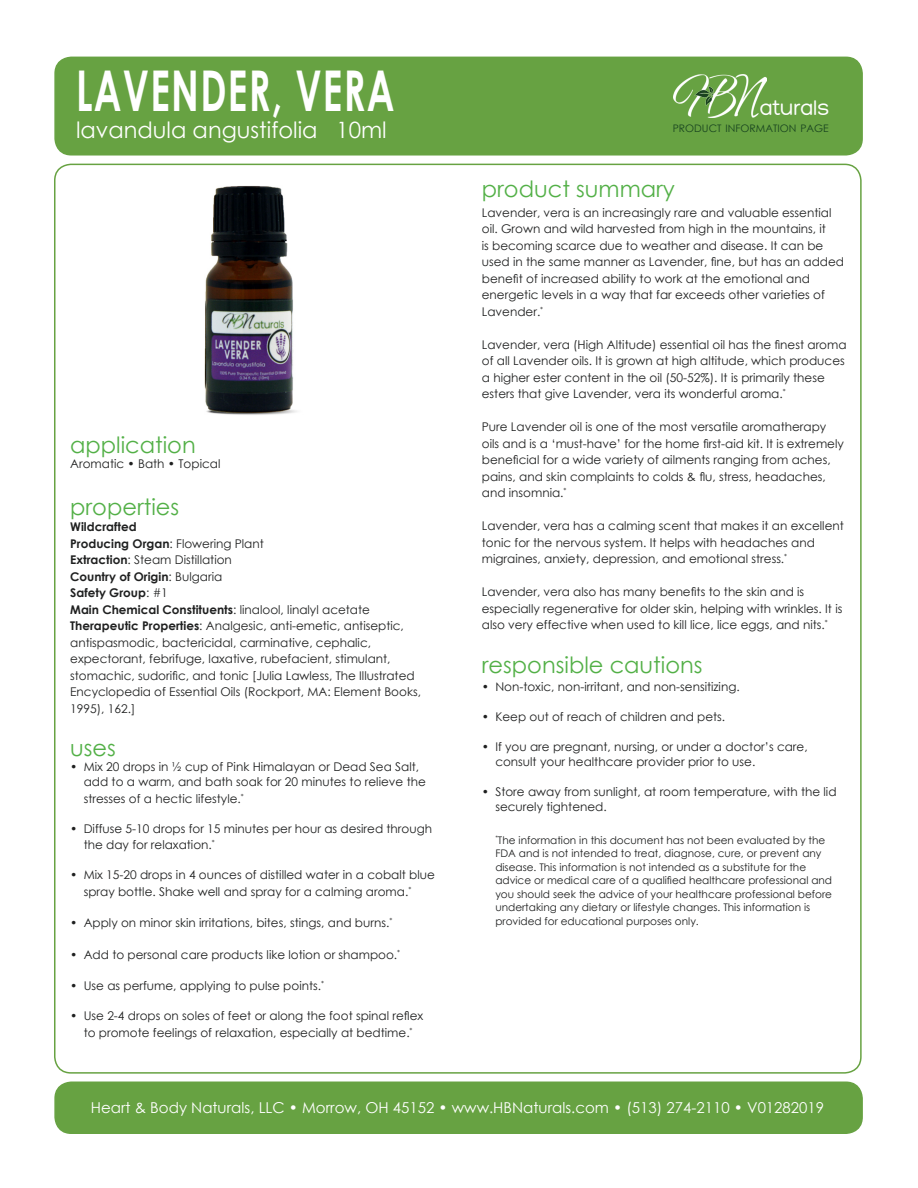
<style>
.page{position:relative;width:918px;height:1188px;background:#fff}
.page>*{position:absolute;margin:0;border:0;box-sizing:border-box;transform-origin:0 0}
.t1{font:700 56.25px "Century Gothic";letter-spacing:.035em;color:#fff;scale:.67 1}
.t2{font:22.5px "Century Gothic";color:#53b047}
.t3{font:22.5px "Century Gothic";color:#fff}
.t4{font:22.5px "Traffolight";color:#fff}
.t5{font:15px "Century Gothic";color:#fff}
.t6{font:12px/16.5px "Century Gothic";color:#1f2020}
.t7{font:700 12px/16.5px "Century Gothic";color:#1f2020}
.t8{font:10.5px/13.5px "Century Gothic";color:#1f2020}
.t9{font:10.35px "Century Gothic";color:#17431f}
.s1{font-weight:400}
.s2{font-weight:700}
</style>
<div class="page">
<div style="left:55px;top:57px;width:807px;height:98px;background:#67a242;border-radius:16px"></div>
<div style="left:54px;top:57px;width:809px;height:99px;border:2px solid #67a242;border-radius:16px"></div>
<img style="left:673px;top:75px;width:93px;height:42px">
<div style="left:55px;top:1082px;width:807px;height:51px;background:#67a242;border-radius:16px"></div>
<div style="left:54px;top:1082px;width:809px;height:52px;border:2px solid #67a242;border-radius:16px"></div>
<img style="left:204px;top:186px;width:93px;height:229px">
<p class="t1" style="left:76px;top:48px;width:477px">LAVENDER, VERA</p>
<p class="t3" style="left:76px;top:114px;width:312px">lavandula angustifolia 10ml</p>
<p class="t2" style="left:70px;top:430px;width:127px">application</p>
<p class="t6" style="left:70px;top:456px;width:152px">Aromatic • Bath • Topical</p>
<p class="t2" style="left:70px;top:491px;width:111px">properties</p>
<p class="t7" style="left:70px;top:518px;width:195px">Wildcrafted<br>Producing Organ<span class="s1">: Flowering Plant<br></span>Extraction<span class="s1">: Steam Distillation<br></span>Country of Origin<span class="s1">: Bulgaria</span></p>
<p class="t7" style="left:70px;top:584px;width:99px">Safety Group<span class="s1">: #1</span></p>
<p class="t7" style="left:70px;top:600px;width:301px">Main Chemical Constituents<span class="s1">: linalool, linalyl acetate</span></p>
<p class="t6" style="left:70px;top:617px;width:352px"><span class="s2">Therapeutic Properties</span>: Analgesic, anti-emetic, antiseptic, antispasmodic, bactericidal, carminative, cephalic, expectorant, febrifuge, laxative, rubefacient, stimulant, stomachic, sudorific, and tonic [Julia Lawless, The Illustrated Encyclopedia of Essential Oils (Rockport, MA: Element Books, 1995), 162.]</p>
<p class="t2" style="left:70px;top:732px;width:47px">uses</p>
<p class="t6" style="left:84px;top:759px;width:344px;line-height:15px;text-indent:-14px">• Mix 20 drops in ½ cup of Pink Himalayan or Dead Sea Salt, add to a warm, and bath soak for 20 minutes to relieve the</p>
<p class="t6" style="left:84px;top:790px;width:162px">stresses of a hectic lifestyle.<sup>*</sup></p>
<p class="t6" style="left:84px;top:820px;width:350px;text-indent:-14px">• Diffuse 5-10 drops for 15 minutes per hour as desired through the day for relaxation.<sup>*</sup></p>
<p class="t6" style="left:84px;top:866px;width:353px;text-indent:-14px">• Mix 15-20 drops in 4 ounces of distilled water in a cobalt blue spray bottle. Shake well and spray for a calming aroma.<sup>*</sup></p>
<p class="t6" style="left:70px;top:914px;width:324px">• Apply on minor skin irritations, bites, stings, and burns.<sup>*</sup></p>
<p class="t6" style="left:70px;top:946px;width:331px">• Add to personal care products like lotion or shampoo.<sup>*</sup></p>
<p class="t6" style="left:70px;top:977px;width:255px">• Use as perfume, applying to pulse points.<sup>*</sup></p>
<p class="t6" style="left:70px;top:1007px;width:355px;text-align:center">• Use 2-4 drops on soles of feet or along the foot spinal reflex to promote feelings of relaxation, especially at bedtime.<sup>*</sup></p>
<p class="t4" style="left:760px;top:99px;width:71px">aturals</p>
<p class="t9" style="left:673px;top:121px;width:157px">PRODUCT INFORMATION PAGE</p>
<p class="t2" style="left:482px;top:173px;width:195px">product summary</p>
<p class="t6" style="left:482px;top:204px;width:364px">Lavender, vera is an increasingly rare and valuable essential oil. Grown and wild harvested from high in the mountains, it<br>is becoming scarce due to weather and disease. It can be used in the same manner as Lavender, fine, but has an added benefit of increased ability to work at the emotional and</p>
<p class="t6" style="left:482px;top:286px;width:344px">energetic levels in a way that far exceeds other varieties of<br>Lavender.<sup>*</sup></p>
<p class="t6" style="left:482px;top:336px;width:366px">Lavender, vera (High Altitude) essential oil has the finest aroma of all Lavender oils. It is grown at high altitude, which produces a higher ester content in the oil (50-52%). It is primarily these esters that give Lavender, vera its wonderful aroma.<sup>*</sup></p>
<p class="t6" style="left:482px;top:418px;width:364px">Pure Lavender oil is one of the most versatile aromatherapy oils and is a ‘must-have’ for the home first-aid kit. It is extremely beneficial for a wide variety of ailments ranging from aches, pains, and skin complaints to colds &amp; flu, stress, headaches, and insomnia.<sup>*</sup></p>
<p class="t6" style="left:482px;top:517px;width:364px">Lavender, vera has a calming scent that makes it an excellent tonic for the nervous system. It helps with headaches and migraines, anxiety, depression, and emotional stress.<sup>*</sup></p>
<p class="t6" style="left:482px;top:583px;width:362px">Lavender, vera also has many benefits to the skin and is especially regenerative for older skin, helping with wrinkles. It is also very effective when used to kill lice, lice eggs, and nits.<sup>*</sup></p>
<p class="t2" style="left:482px;top:649px;width:222px">responsible cautions</p>
<p class="t6" style="left:482px;top:678px;width:259px">• Non-toxic, non-irritant, and non-sensitizing.</p>
<p class="t6" style="left:482px;top:708px;width:245px">• Keep out of reach of children and pets.</p>
<p class="t6" style="left:495px;top:739px;width:314px;line-height:15px;text-indent:-14px">• If you are pregnant, nursing, or under a doctor’s care, consult your healthcare provider prior to use.</p>
<p class="t6" style="left:495px;top:784px;width:343px;line-height:15px;text-indent:-14px">• Store away from sunlight, at room temperature, with the lid securely tightened.</p>
<p class="t8" style="left:495px;top:833px;width:338px"><sup>*</sup>The information in this document has not been evaluated by the FDA and is not intended to treat, diagnose, cure, or prevent any disease. This information is not intended as a substitute for the advice or medical care of a qualified healthcare professional and you should seek the advice of your healthcare professional before undertaking any dietary or lifestyle changes. This information is provided for educational purposes only.</p>
<p class="t5" style="left:91px;top:1097px;width:735px">Heart &amp; Body Naturals, LLC • Morrow, OH 45152 • www.HBNaturals.com • (513) 274-2110 • V01282019</p>
</div>
